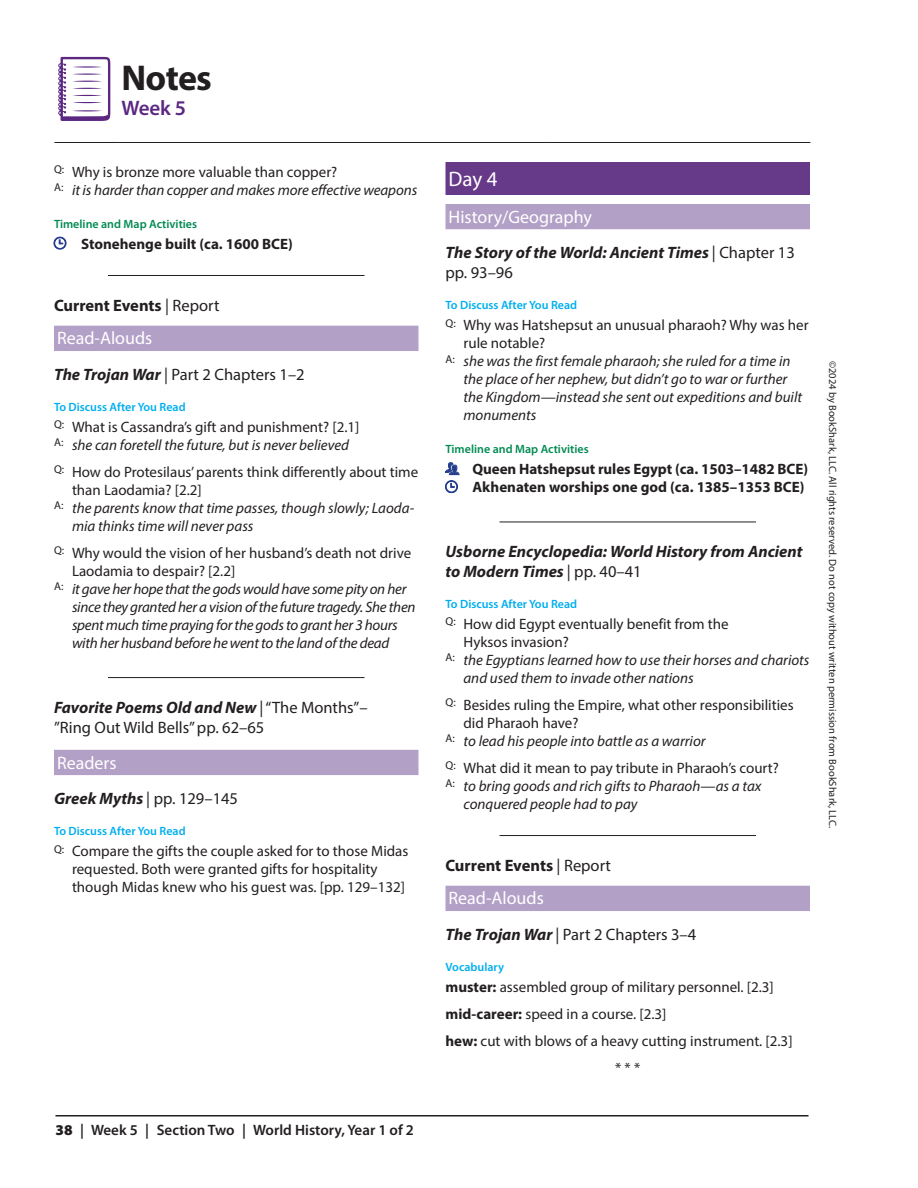
<style>
.page{position:relative;width:918px;height:1188px;background:#fff}
.page>*{position:absolute;margin:0;border:0;box-sizing:border-box;transform-origin:0 0}
.t1{font:700 36px "Myriad Pro";letter-spacing:-.02em;color:#231f20}
.t2{font:600 21px "Myriad Pro";color:#5c2781}
.Day_Heading__6pts_after{font:21px "Myriad Pro";color:#fff}
.Heading_1__6_pts_after{font:18px "Myriad Pro";color:#fff}
.Book_Titles_and_Assignments__4_5_pts_aft{font:16.5px/19.8px "Myriad Pro";color:#231f20}
.Book_Titles_and_Assignments__4_5_pts_aft-2{font:italic 700 16.5px/19.8px "Myriad Pro";color:#231f20}
.Book_Titles_and_Assignments_Pipeline_non{font:700 16.5px "Myriad Pro";letter-spacing:-.005em;color:#231f20}
.Book_Titles_and_Assignments__4_5_pts_aft-3{font:700 16.5px "Myriad Pro";letter-spacing:-.005em;color:#231f20}
.Answer_Style__6_pts_after{font:italic 15px/18px "Myriad Pro";color:#231f20}
.Question_Style{font:15px/18px "Myriad Pro";color:#231f20}
.Answer_Style__6_pts_after-2{font:italic 15px/18px "Myriad Pro";letter-spacing:-.02em;color:#231f20}
.Question_Style__6_pts_after{font:15px/18px "Myriad Pro";color:#231f20}
.Unfamiliar_Words__6_pts_after{font:15px "Myriad Pro";color:#231f20}
.Timeline___Figure{font:700 15px "Myriad Pro";letter-spacing:-.005em;color:#231f20}
.t3{font:600 15px "Myriad Pro";color:#231f20}
.Map_Assignment__6_pts_after{font:700 15px "Myriad Pro";color:#231f20}
.Timeline__no_figure__6pts_after{font:700 15px "Myriad Pro";color:#231f20}
.Star_Dividers{font:15px "Myriad Pro";color:#231f20}
.Heading_2__6_pts_after{font:600 12px "Myriad Pro";color:#00aeef}
.Heading_2__6_pts_after___green{font:600 12px "Myriad Pro";color:#008a52}
.t4{font:10.5px "Myriad Pro";color:#231f20}
.s1{font-weight:400}
.s2{font-weight:700;font-style:italic}
.s3{font-weight:900}
.s4{font-weight:400;font-style:normal}
.s5{font-weight:700}
</style>
<div class="page">
<hr style="left:108px;top:275px;width:256px;height:1px;background:#231f20">
<div style="left:54px;top:326px;width:364px;height:25px;background:#b3a0c7"></div>
<hr style="left:108px;top:677px;width:256px;height:1px;background:#231f20">
<div style="left:54px;top:750px;width:364px;height:25px;background:#b3a0c7"></div>
<div style="left:446px;top:162px;width:364px;height:33px;background:#673a89"></div>
<div style="left:446px;top:204px;width:364px;height:25px;background:#b3a0c7"></div>
<hr style="left:500px;top:522px;width:256px;height:1px;background:#231f20">
<hr style="left:500px;top:835px;width:256px;height:1px;background:#231f20">
<div style="left:446px;top:886px;width:364px;height:25px;background:#b3a0c7"></div>
<hr style="left:56px;top:1115px;width:752px;height:2px;background:#231f20">
<hr style="left:54px;top:142px;width:64px;height:1px;background:#231f20">
<hr style="left:118px;top:142px;width:430px;height:1px;background:#231f20">
<hr style="left:548px;top:142px;width:262px;height:1px;background:#231f20">
<svg style="left:58px;top:57px;width:52px;height:64px"></svg>
<h1 class="t1" style="left:122px;top:54px;width:92px">Notes</h1>
<h2 class="t2" style="left:122px;top:94px;width:66px">Week 5</h2>
<p class="Question_Style" style="left:54px;top:162px;width:285px"><sup>Q:</sup> Why is bronze more valuable than copper?</p>
<p class="Answer_Style__6_pts_after" style="left:54px;top:180px;width:365px"><sup>A:</sup> it is harder than copper and makes more effective weapons</p>
<p class="Heading_2__6_pts_after___green" style="left:54px;top:216px;width:145px">Timeline and Map Activities</p>
<p class="Timeline__no_figure__6pts_after" style="left:81px;top:234px;width:213px">Stonehenge built (ca. 1600 BCE)</p>
<p class="Book_Titles_and_Assignments_Pipeline_non" style="left:54px;top:294px;width:167px">Current Events <span class="s1">| Report</span></p>
<p class="Heading_1__6_pts_after" style="left:57px;top:327px;width:97px">Read-Alouds</p>
<p class="Book_Titles_and_Assignments__4_5_pts_aft" style="left:54px;top:364px;width:252px"><span class="s2">The Trojan War</span> | Part 2 Chapters 1–2</p>
<p class="Heading_2__6_pts_after" style="left:54px;top:399px;width:133px">To Discuss After You Read</p>
<p class="Question_Style" style="left:54px;top:418px;width:307px"><sup>Q:</sup> What is Cassandra’s gift and punishment? [2.1]</p>
<p class="Answer_Style__6_pts_after" style="left:54px;top:436px;width:297px"><sup>A:</sup> she can foretell the future, but is never believed</p>
<p class="Question_Style" style="left:72px;top:463px;width:348px;text-indent:-18px"><sup>Q:</sup> How do Protesilaus’ parents think differently about time than Laodamia? [2.2]</p>
<p class="Answer_Style__6_pts_after" style="left:72px;top:499px;width:344px;text-indent:-18px"><sup>A:</sup> the parents know that time passes, though slowly; Laoda&shy;mia thinks time will never pass</p>
<p class="Question_Style" style="left:72px;top:544px;width:341px;text-indent:-18px"><sup>Q:</sup> Why would the vision of her husband’s death not drive<br>Laodamia to despair? [2.2]</p>
<p class="Answer_Style__6_pts_after-2" style="left:72px;top:580px;width:345px;text-indent:-18px"><sup>A:</sup> it gave her hope that the gods would have some pity on her since they granted her a vision of the future tragedy. She then spent much time praying for the gods to grant her 3 hours with her husband before he went to the land of the dead</p>
<p class="Book_Titles_and_Assignments__4_5_pts_aft" style="left:54px;top:697px;width:315px"><span class="s2">Favorite Poems Old and New</span> | “The Months”– ”Ring Out Wild Bells” pp. 62–65</p>
<p class="Heading_1__6_pts_after" style="left:57px;top:751px;width:61px">Readers</p>
<p class="Book_Titles_and_Assignments__4_5_pts_aft" style="left:54px;top:788px;width:186px"><span class="s2">Greek Myths</span> | pp. 129–145</p>
<p class="Heading_2__6_pts_after" style="left:54px;top:823px;width:133px">To Discuss After You Read</p>
<p class="Question_Style__6_pts_after" style="left:72px;top:842px;width:338px;text-indent:-18px"><sup>Q:</sup> Compare the gifts the couple asked for to those Midas requested. Both were granted gifts for hospitality though Midas knew who his guest was. [pp. 129–132]</p>
<p class="t3" style="left:56px;top:1120px;width:360px"><span class="s3">38</span> | Week 5 | Section Two | World History, Year 1 of 2</p>
<p class="Day_Heading__6pts_after" style="left:449px;top:166px;width:51px">Day 4</p>
<p class="Heading_1__6_pts_after" style="left:448px;top:206px;width:145px">History/Geography</p>
<p class="Book_Titles_and_Assignments__4_5_pts_aft-2" style="left:446px;top:242px;width:351px">The Story of the World: Ancient Times <span class="s4">| Chapter 13 pp. 93–96</span></p>
<p class="Heading_2__6_pts_after" style="left:446px;top:297px;width:133px">To Discuss After You Read</p>
<p class="Question_Style" style="left:464px;top:316px;width:347px;text-indent:-18px"><sup>Q:</sup> Why was Hatshepsut an unusual pharaoh? Why was her rule notable?</p>
<p class="Answer_Style__6_pts_after" style="left:464px;top:352px;width:340px;text-indent:-18px"><sup>A:</sup> she was the first female pharaoh; she ruled for a time in the place of her nephew, but didn’t go to war or further the Kingdom—instead she sent out expeditions and built monuments</p>
<p class="Heading_2__6_pts_after___green" style="left:446px;top:441px;width:145px">Timeline and Map Activities</p>
<p class="Timeline___Figure" style="left:472px;top:459px;width:337px">Queen Hatshepsut rules Egypt (ca. 1503–1482 BCE)</p>
<p class="Map_Assignment__6_pts_after" style="left:472px;top:477px;width:334px">Akhenaten worships one god (ca. 1385–1353 BCE)</p>
<p class="Book_Titles_and_Assignments__4_5_pts_aft-2" style="left:446px;top:541px;width:359px">Usborne Encyclopedia: World History from Ancient to Modern Times <span class="s4">| pp. 40–41</span></p>
<p class="Heading_2__6_pts_after" style="left:446px;top:596px;width:133px">To Discuss After You Read</p>
<p class="Question_Style" style="left:464px;top:615px;width:267px;text-indent:-18px"><sup>Q:</sup> How did Egypt eventually benefit from the<br>Hyksos invasion?</p>
<p class="Answer_Style__6_pts_after" style="left:464px;top:651px;width:348px;text-indent:-18px"><sup>A:</sup> the Egyptians learned how to use their horses and chariots and used them to invade other nations</p>
<p class="Question_Style" style="left:464px;top:696px;width:332px;text-indent:-18px"><sup>Q:</sup> Besides ruling the Empire, what other responsibilities did Pharaoh have?</p>
<p class="Answer_Style__6_pts_after" style="left:446px;top:732px;width:262px"><sup>A:</sup> to lead his people into battle as a warrior</p>
<p class="Question_Style" style="left:446px;top:759px;width:335px"><sup>Q:</sup> What did it mean to pay tribute in Pharaoh’s court?</p>
<p class="Answer_Style__6_pts_after" style="left:464px;top:777px;width:300px;text-indent:-18px"><sup>A:</sup> to bring goods and rich gifts to Pharaoh—as a tax conquered people had to pay</p>
<p class="Book_Titles_and_Assignments__4_5_pts_aft-3" style="left:446px;top:854px;width:167px">Current Events <span class="s1">| Report</span></p>
<p class="Heading_1__6_pts_after" style="left:448px;top:887px;width:97px">Read-Alouds</p>
<p class="Book_Titles_and_Assignments__4_5_pts_aft" style="left:446px;top:924px;width:252px"><span class="s2">The Trojan War</span> | Part 2 Chapters 3–4</p>
<p class="Heading_2__6_pts_after" style="left:446px;top:959px;width:60px">Vocabulary</p>
<p class="Unfamiliar_Words__6_pts_after" style="left:446px;top:978px;width:330px"><span class="s5">muster:</span> assembled group of military personnel. [2.3]</p>
<p class="Unfamiliar_Words__6_pts_after" style="left:446px;top:1005px;width:223px"><span class="s5">mid-career:</span> speed in a course. [2.3]</p>
<p class="Unfamiliar_Words__6_pts_after" style="left:446px;top:1032px;width:349px"><span class="s5">hew:</span> cut with blows of a heavy cutting instrument. [2.3]</p>
<p class="Star_Dividers" style="left:615px;top:1059px;width:27px">* * *</p>
<p class="t4" style="left:839px;top:361px;width:469px;rotate:90deg">©2024 by BookShark, LLC. All rights reserved. Do not copy without written permission from BookShark, LLC.</p>
</div>
